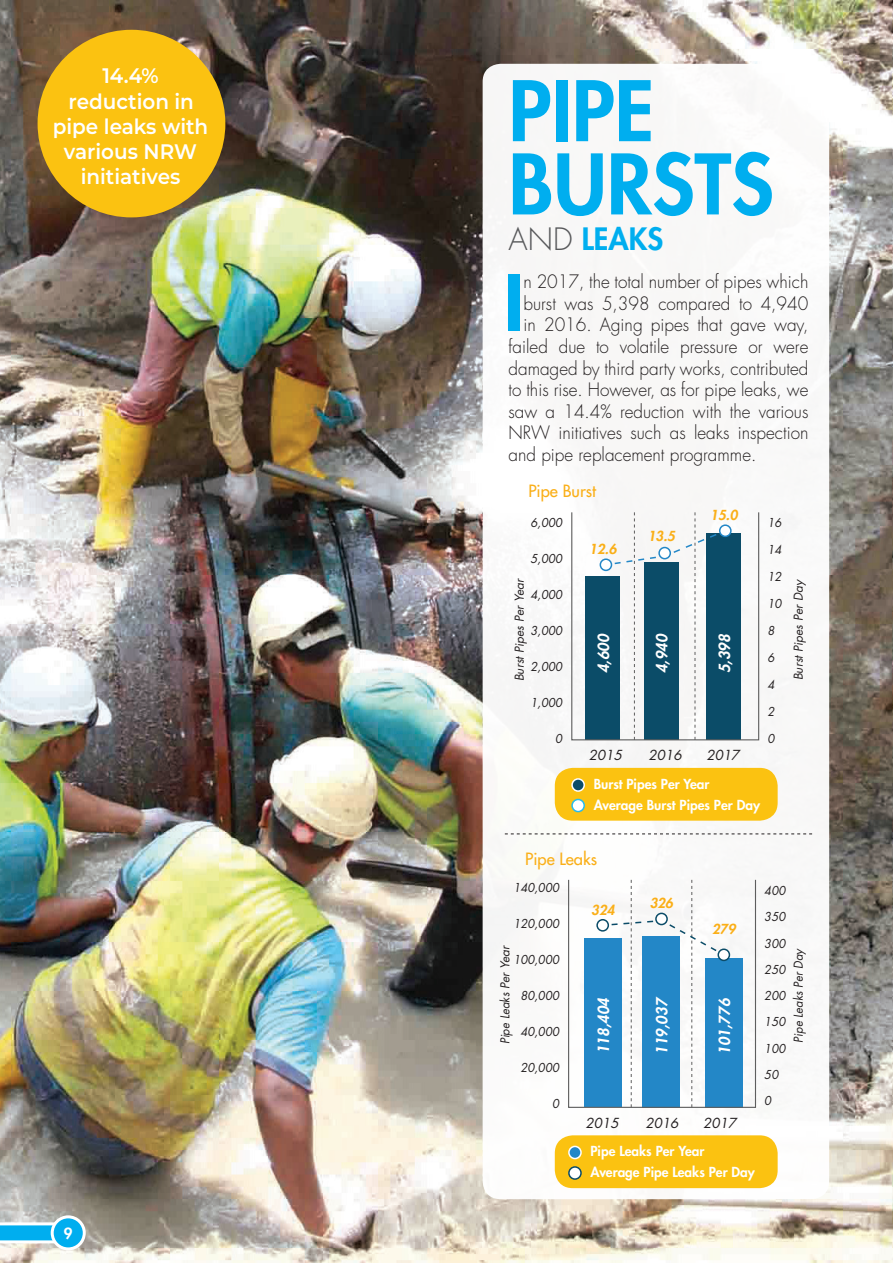
<style>
.page{position:relative;width:893px;height:1263px;background:#fff}
.page>*{position:absolute;margin:0;border:0;box-sizing:border-box;transform-origin:0 0}
.t1{font:800 81px/73.2px "Futura Std";color:#00aeef}
.t2{font:800 75.3px "Futura Std";color:#00aeef}
.t3{font:800 30px "Futura Std";color:#00aeef}
.t4{font:600 21px/25.2px "Montserrat";color:#fff;text-align:center;scale:.95 1}
.t5{font:300 18px "Futura Std";color:#231f20;scale:.95 1}
.t6{font:500 16.5px "Futura Std";color:#faaf18}
.t7{font:italic 800 15px "Futura Std";color:#fff}
.t8{font:800 15px "Futura Std";color:#fff}
.t9{font:800 13.5px/21px "Futura Std";color:#fff}
.t10{font:italic 13.5px "Futura Std";color:#231f20}
.t11{font:italic 800 13.5px "Futura Std";color:#faaf18}
.t12{font:italic 12px/26.2px "Futura Std";color:#231f20;scale:.95 1}
.t13{font:italic 12px "Futura Std";color:#231f20}
.s1{font-weight:300;color:#57585a}
</style>
<div class="page">
<img style="left:0;top:0;width:893px;height:1263px">
<div style="left:483px;top:64px;width:346px;height:1135px;background:#f9f8f8;border-radius:18px"></div>
<div style="left:586px;top:576px;width:34px;height:164px;background:#0b4c68"></div>
<div style="left:707px;top:533px;width:34px;height:207px;background:#0b4c68"></div>
<svg style="left:0;top:1222px;width:56px;height:21px"></svg>
<div style="left:52px;top:1217px;width:32px;height:32px;background:#00aeef;border-radius:50%"></div>
<div style="left:51px;top:1215px;width:35px;height:35px;border:3px solid #fff;border-radius:50%"></div>
<div style="left:38px;top:30px;width:187px;height:187px;background:#fbc211;border-radius:50%"></div>
<div style="left:584px;top:938px;width:37px;height:169px;background:#2387c7"></div>
<div style="left:705px;top:958px;width:37px;height:149px;background:#2387c7"></div>
<div style="left:571px;top:512px;width:188px;height:228px;border:1px solid #5e5e5e"></div>
<div style="left:568px;top:879px;width:188px;height:229px;border:1px solid #5e5e5e"></div>
<svg style="left:604px;top:512px;width:123px;height:228px"></svg>
<svg style="left:601px;top:880px;width:125px;height:227px"></svg>
<div style="left:720px;top:525px;width:11px;height:11px;background:#fff;border-radius:50%"></div>
<div style="left:719px;top:524px;width:13px;height:13px;border:2px solid #2387c7;border-radius:50%"></div>
<div style="left:718px;top:949px;width:11px;height:11px;background:#fff;border-radius:50%"></div>
<div style="left:717px;top:948px;width:13px;height:13px;border:2px solid #0b4c68;border-radius:50%"></div>
<div style="left:659px;top:547px;width:11px;height:12px;background:#fff;border-radius:50%"></div>
<div style="left:658px;top:547px;width:13px;height:12px;border:2px solid #2387c7;border-radius:50%"></div>
<div style="left:656px;top:913px;width:11px;height:11px;background:#fff;border-radius:50%"></div>
<div style="left:655px;top:913px;width:13px;height:12px;border:2px solid #0b4c68;border-radius:50%"></div>
<div style="left:600px;top:559px;width:11px;height:11px;background:#fff;border-radius:50%"></div>
<div style="left:600px;top:558px;width:12px;height:13px;border:2px solid #2387c7;border-radius:50%"></div>
<div style="left:597px;top:920px;width:11px;height:11px;background:#fff;border-radius:50%"></div>
<div style="left:596px;top:919px;width:13px;height:13px;border:2px solid #0b4c68;border-radius:50%"></div>
<div style="left:555px;top:768px;width:223px;height:53px;background:#fbc211;border-radius:18px"></div>
<div style="left:555px;top:1135px;width:223px;height:53px;background:#fbc211;border-radius:18px"></div>
<div style="left:572px;top:779px;width:12px;height:12px;background:#0b4c68;border-radius:50%"></div>
<div style="left:571px;top:778px;width:14px;height:14px;border:2px solid #fff;border-radius:50%"></div>
<div style="left:569px;top:1146px;width:12px;height:12px;background:#2387c7;border-radius:50%"></div>
<div style="left:568px;top:1146px;width:14px;height:13px;border:2px solid #fff;border-radius:50%"></div>
<div style="left:572px;top:799px;width:12px;height:12px;background:#fff;border-radius:50%"></div>
<div style="left:571px;top:799px;width:14px;height:13px;border:2px solid #29bbea;border-radius:50%"></div>
<div style="left:569px;top:1167px;width:12px;height:12px;background:#fff;border-radius:50%"></div>
<div style="left:568px;top:1166px;width:14px;height:14px;border:2px solid #0b4c68;border-radius:50%"></div>
<svg style="left:505px;top:833px;width:307px;height:1px"></svg>
<p class="t4" style="left:53px;top:62px;width:165px">14.4% reduction in pipe leaks with various NRW initiatives</p>
<p class="t8" style="left:64px;top:1224px;width:10px">9</p>
<h1 class="t1" style="left:508px;top:75px;width:267px">PIPE<br>BURSTS</h1>
<h3 class="t3" style="left:508px;top:220px;width:156px"><span class="s1">AND</span> LEAKS</h3>
<h2 class="t2" style="left:504px;top:256px;width:21px">I</h2>
<p class="t5" style="left:524px;top:271px;width:301px">n 2017, the total number of pipes which</p>
<p class="t5" style="left:524px;top:292px;width:301px">burst was 5,398 compared to 4,940</p>
<p class="t5" style="left:524px;top:314px;width:301px">in 2016. Aging pipes that gave way,</p>
<p class="t5" style="left:508px;top:335px;width:317px">failed due to volatile pressure or were</p>
<p class="t5" style="left:508px;top:357px;width:317px">damaged by third party works, contributed</p>
<p class="t5" style="left:508px;top:379px;width:317px">to this rise. However, as for pipe leaks, we</p>
<p class="t5" style="left:508px;top:400px;width:317px">saw a 14.4% reduction with the various</p>
<p class="t5" style="left:508px;top:422px;width:317px">NRW initiatives such as leaks inspection</p>
<p class="t5" style="left:508px;top:443px;width:262px">and pipe replacement programme.</p>
<p class="t6" style="left:528px;top:481px;width:69px">Pipe Burst</p>
<p class="t11" style="left:710px;top:507px;width:29px">15.0</p>
<p class="t12" style="left:531px;top:510px;width:35px">6,000</p>
<p class="t12" style="left:531px;top:546px;width:35px">5,000</p>
<p class="t12" style="left:531px;top:582px;width:35px">4,000</p>
<p class="t12" style="left:531px;top:618px;width:35px">3,000</p>
<p class="t12" style="left:531px;top:654px;width:35px">2,000</p>
<p class="t12" style="left:531px;top:690px;width:35px">1,000</p>
<p class="t12" style="left:555px;top:726px;width:9px">0</p>
<p class="t12" style="left:767px;top:510px;width:16px">16</p>
<p class="t12" style="left:767px;top:537px;width:16px">14</p>
<p class="t12" style="left:767px;top:564px;width:16px">12</p>
<p class="t12" style="left:767px;top:591px;width:16px">10</p>
<p class="t12" style="left:767px;top:618px;width:9px">8</p>
<p class="t12" style="left:767px;top:645px;width:9px">6</p>
<p class="t12" style="left:767px;top:672px;width:9px">4</p>
<p class="t12" style="left:767px;top:699px;width:9px">2</p>
<p class="t12" style="left:767px;top:726px;width:9px">0</p>
<p class="t11" style="left:648px;top:527px;width:29px">13.5</p>
<p class="t11" style="left:589px;top:540px;width:29px">12.6</p>
<p class="t13" style="left:512px;top:681px;width:105px;rotate:-90deg">Burst Pipes Per Year</p>
<p class="t13" style="left:791px;top:680px;width:103px;rotate:-90deg">Burst Pipes Per Day</p>
<p class="t7" style="left:594px;top:673px;width:42px;rotate:-90deg">4,600</p>
<p class="t7" style="left:653px;top:673px;width:42px;rotate:-90deg">4,940</p>
<p class="t7" style="left:715px;top:673px;width:41px;rotate:-90deg">5,398</p>
<p class="t10" style="left:589px;top:746px;width:35px">2015</p>
<p class="t10" style="left:649px;top:746px;width:35px">2016</p>
<p class="t10" style="left:706px;top:746px;width:35px">2017</p>
<p class="t9" style="left:594px;top:773px;width:168px">Burst Pipes Per Year<br>Average Burst Pipes Per Day</p>
<p class="t6" style="left:525px;top:848px;width:73px">Pipe Leaks</p>
<p class="t12" style="left:513px;top:875px;width:50px">140,000</p>
<p class="t12" style="left:513px;top:911px;width:50px">120,000</p>
<p class="t12" style="left:513px;top:947px;width:50px">100,000</p>
<p class="t12" style="left:520px;top:983px;width:42px">80,000</p>
<p class="t12" style="left:520px;top:1019px;width:42px">40,000</p>
<p class="t12" style="left:520px;top:1055px;width:42px">20,000</p>
<p class="t12" style="left:552px;top:1091px;width:9px">0</p>
<p class="t12" style="left:764px;top:878px;width:24px">400<br>350<br>300<br>250<br>200<br>150<br>100<br>50<br>0</p>
<p class="t11" style="left:650px;top:895px;width:25px">326</p>
<p class="t11" style="left:591px;top:901px;width:25px">324</p>
<p class="t11" style="left:712px;top:921px;width:25px">279</p>
<p class="t12" style="left:492px;top:1044px;width:106px;rotate:-90deg">Pipe Leaks Per Year</p>
<p class="t12" style="left:785px;top:1043px;width:101px;rotate:-90deg">Pipe Leaks Per Day</p>
<p class="t7" style="left:594px;top:1054px;width:58px;rotate:-90deg">118,404</p>
<p class="t7" style="left:653px;top:1055px;width:60px;rotate:-90deg">119,037</p>
<p class="t7" style="left:715px;top:1055px;width:58px;rotate:-90deg">101,776</p>
<p class="t10" style="left:586px;top:1114px;width:35px">2015</p>
<p class="t10" style="left:645px;top:1114px;width:35px">2016</p>
<p class="t10" style="left:703px;top:1114px;width:35px">2017</p>
<p class="t9" style="left:590px;top:1141px;width:166px">Pipe Leaks Per Year<br>Average Pipe Leaks Per Day</p>
</div>
